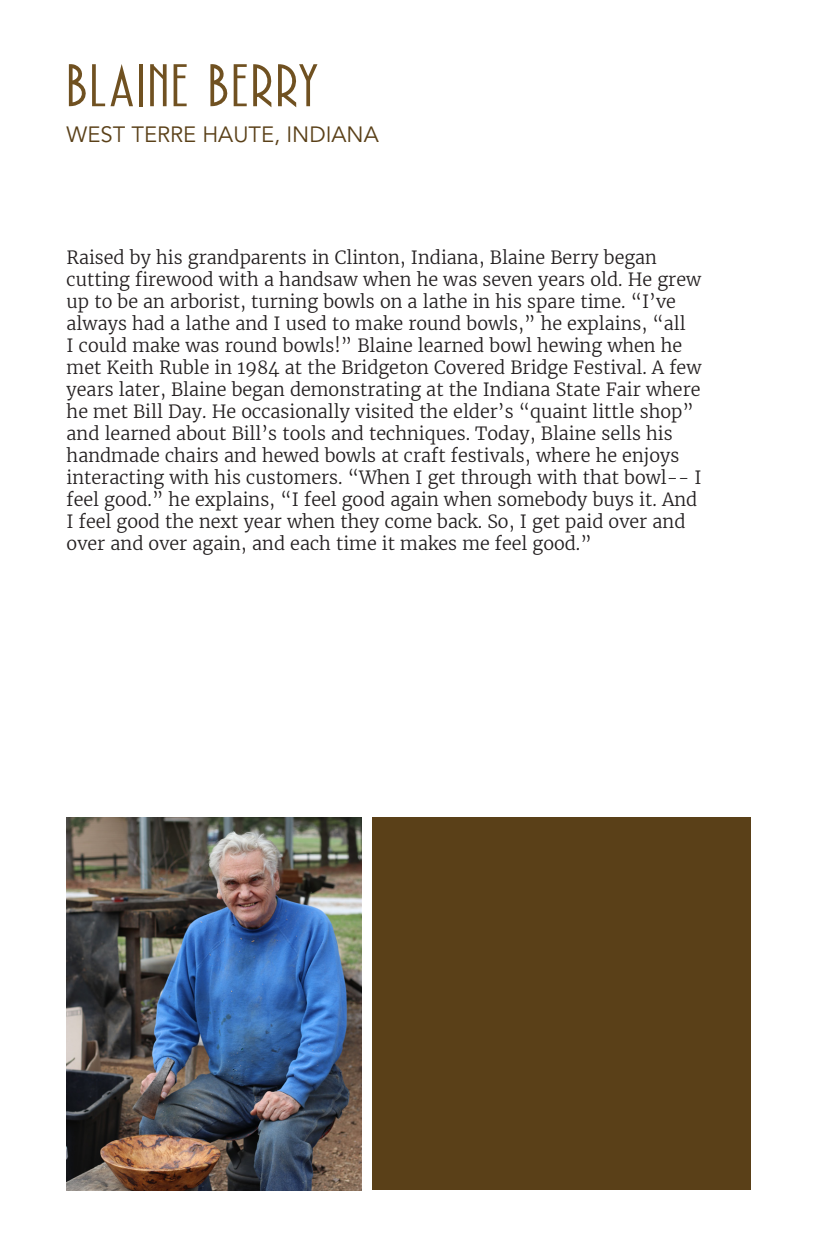
<style>
.page{position:relative;width:814px;height:1246px;background:#fff}
.page>*{position:absolute;margin:0;border:0;box-sizing:border-box;transform-origin:0 0}
.t1{font:50px "Graphemic";letter-spacing:.05em;color:#705121}
.t2{font:22px "Avenir LT Std";color:#5a4018}
.t3{font:300 18px/22px "Merriweather";color:#231f20}
</style>
<div class="page">
<div style="left:372px;top:817px;width:379px;height:373px;background:#5a4018"></div>
<img style="left:66px;top:817px;width:296px;height:373px">
<p class="t1" style="left:67px;top:52px;width:253px">BLAINE BERRY</p>
<p class="t2" style="left:67px;top:122px;width:314px">WEST TERRE HAUTE, INDIANA</p>
<p class="t3" style="left:67px;top:246px;width:636px">Raised by his grandparents in Clinton, Indiana, Blaine Berry began cutting firewood with a handsaw when he was seven years old. He grew up to be an arborist, turning bowls on a lathe in his spare time. “I’ve always had a lathe and I used to make round bowls,” he explains, “all<br>I could make was round bowls!” Blaine learned bowl hewing when he met Keith Ruble in 1984 at the Bridgeton Covered Bridge Festival. A few years later, Blaine began demonstrating at the Indiana State Fair where he met Bill Day. He occasionally visited the elder’s “quaint little shop” and learned about Bill’s tools and techniques. Today, Blaine sells his handmade chairs and hewed bowls at craft festivals, where he enjoys interacting with his customers. “When I get through with that bowl-- I feel good.” he explains, “I feel good again when somebody buys it. And I feel good the next year when they come back. So, I get paid over and over and over again, and each time it makes me feel good.”</p>
</div>
